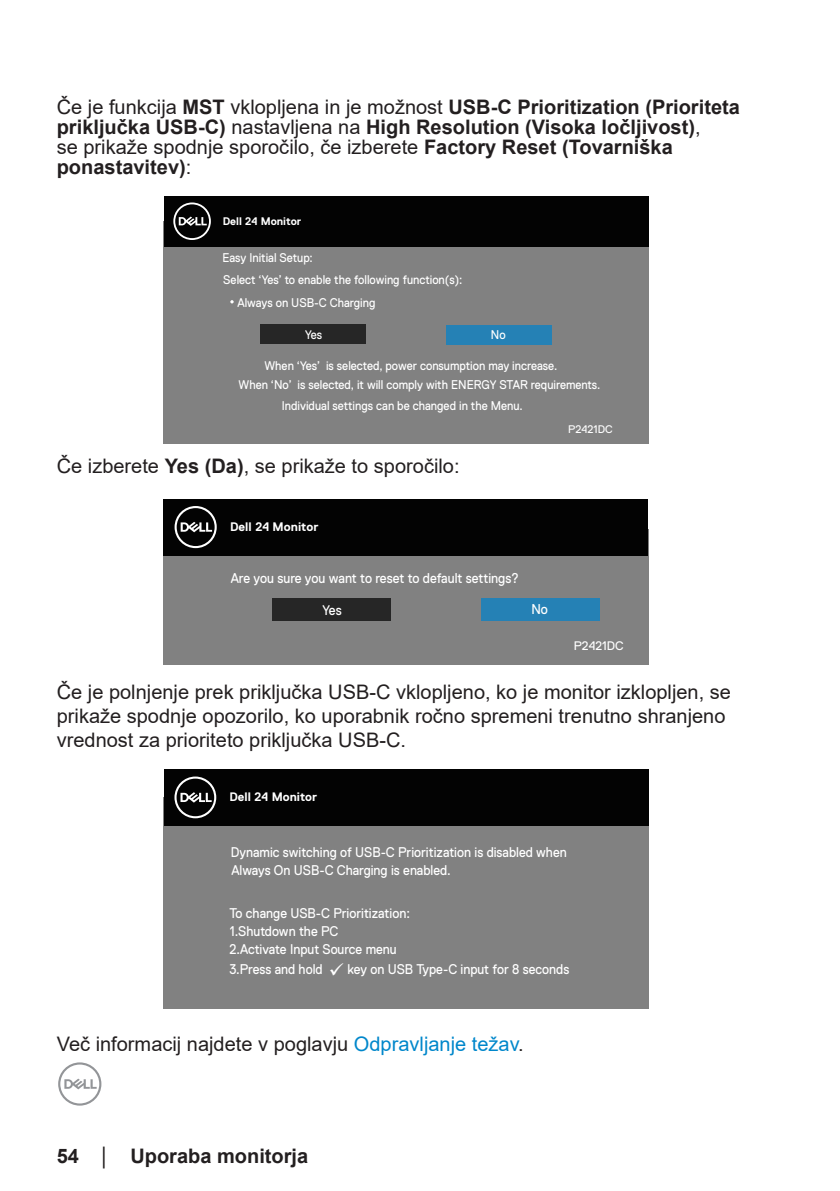
<style>
.page{position:relative;width:840px;height:1191px;background:#fff}
.page>*{position:absolute;margin:0;border:0;box-sizing:border-box;transform-origin:0 0}
.text{font:20px/24px "Arial";color:#231f20}
.text-2{font:700 20px/20px "Arial";color:#231f20}
.t1{font:14.2px "Dell Replica";color:#fff;scale:.92 1}
.t2{font:14px/17.8px "Dell Replica";color:#fff;scale:.92 1}
.t3{font:12.6px "Dell Replica";color:#fff;scale:.92 1}
.t4{font:700 12.4px "Dell Replica";color:#fff}
.t5{font:12.4px "Dell Replica";color:#fff}
.t6{font:700 12.2px "Dell Replica";color:#fff}
.t7{font:700 11px "Dell Replica";color:#fff}
.t8{font:11px "Dell Replica";color:#fff}
.s1{font-weight:400}
.s2{font-weight:700}
.s3{color:#0087cb}
.s4{font-weight:400;font-size:18px}
</style>
<div class="page">
<svg style="left:58px;top:1062px;width:43px;height:43px"></svg>
<div style="left:163px;top:221px;width:485px;height:222px;background:#818181"></div>
<div style="left:163px;top:196px;width:485px;height:51px;background:#030303"></div>
<svg style="left:173px;top:202px;width:38px;height:38px"></svg>
<div style="left:260px;top:324px;width:105px;height:20px;background:#262626"></div>
<div style="left:445px;top:325px;width:106px;height:19px;background:#2581b5"></div>
<div style="left:163px;top:529px;width:485px;height:135px;background:#818181"></div>
<div style="left:163px;top:499px;width:485px;height:56px;background:#030303"></div>
<svg style="left:174px;top:506px;width:42px;height:42px"></svg>
<div style="left:272px;top:598px;width:118px;height:22px;background:#262626"></div>
<div style="left:480px;top:598px;width:119px;height:22px;background:#2581b5"></div>
<div style="left:163px;top:797px;width:485px;height:211px;background:#818181"></div>
<div style="left:163px;top:769px;width:485px;height:56px;background:#030303"></div>
<svg style="left:174px;top:776px;width:42px;height:42px"></svg>
<p class="text-2" style="left:57px;top:97px;width:684px"><span class="s1">Če je funkcija</span> MST <span class="s1">vklopljena in je možnost</span> USB-C Prioritization (Prioriteta priključka USB-C) <span class="s1">nastavljena na</span> High Resolution (Visoka ločljivost)<span class="s1">,<br>se prikaže spodnje sporočilo, če izberete</span> Factory Reset (Tovarniška ponastavitev)<span class="s1">:</span></p>
<p class="t7" style="left:223px;top:215px;width:80px">Dell 24 Monitor</p>
<p class="t3" style="left:222px;top:250px;width:100px">Easy Initial Setup:</p>
<p class="t3" style="left:223px;top:272px;width:261px">Select ‘Yes’ to enable the following function(s):</p>
<p class="t3" style="left:237px;top:295px;width:152px">Always on USB-C Charging</p>
<p class="t3" style="left:305px;top:328px;width:20px">Yes</p>
<p class="t3" style="left:490px;top:327px;width:18px">No</p>
<p class="t3" style="left:264px;top:358px;width:320px">When ‘Yes’ is selected, power consumption may increase.</p>
<p class="t3" style="left:238px;top:378px;width:394px">When ‘No’ is selected, it will comply with ENERGY STAR requirements.</p>
<p class="t8" style="left:568px;top:423px;width:46px">P2421DC</p>
<p class="text" style="left:57px;top:453px;width:404px">Če izberete <span class="s2">Yes (Da)</span>, se prikaže to sporočilo:</p>
<p class="t3" style="left:282px;top:398px;width:263px">Individual settings can be changed in the Menu.</p>
<p class="t4" style="left:230px;top:520px;width:90px">Dell 24 Monitor</p>
<p class="t1" style="left:230px;top:570px;width:315px">Are you sure you want to reset to default settings?</p>
<p class="t1" style="left:322px;top:602px;width:22px">Yes</p>
<p class="t1" style="left:531px;top:601px;width:19px">No</p>
<p class="t5" style="left:573px;top:638px;width:51px">P2421DC</p>
<p class="text" style="left:57px;top:680px;width:675px">Če je polnjenje prek priključka USB-C vklopljeno, ko je monitor izklopljen, se prikaže spodnje opozorilo, ko uporabnik ročno spremeni trenutno shranjeno vrednost za prioriteto priključka USB-C.</p>
<p class="t6" style="left:229px;top:790px;width:89px">Dell 24 Monitor</p>
<p class="t2" style="left:231px;top:843px;width:366px">Dynamic switching of USB-C Prioritization is disabled when</p>
<p class="t2" style="left:231px;top:861px;width:240px">Always On USB-C Charging is enabled.</p>
<p class="t2" style="left:229px;top:904px;width:198px">To change USB-C Prioritization:<br>1.Shutdown the PC<br>2.Activate Input Source menu</p>
<p class="t2" style="left:229px;top:960px;width:370px">3.Press and hold ✓ key on USB Type-C input for 8 seconds</p>
<p class="text" style="left:57px;top:1032px;width:468px">Več informacij najdete v poglavju <span class="s3">Odpravljanje težav</span>.</p>
<p class="text-2" style="left:57px;top:1145px;width:253px">54 <span class="s4">│</span> Uporaba monitorja</p>
</div>
